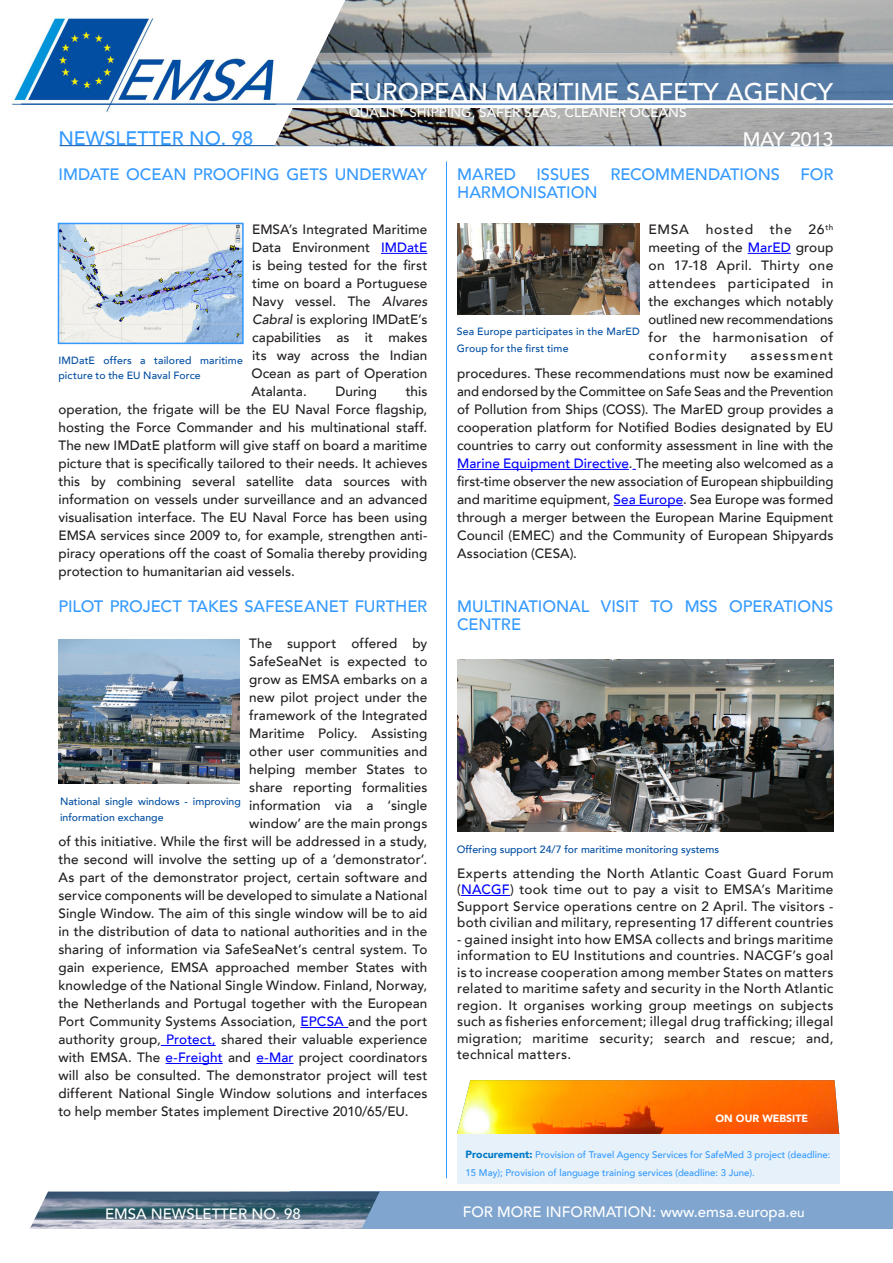
<style>
.page{position:relative;width:893px;height:1263px;background:#fff}
.page>*{position:absolute;margin:0;border:0;box-sizing:border-box;transform-origin:0 0}
.t1{font:500 25.5px "Avenir LT";color:#fff}
.t2{font:500 19.5px "Avenir LT";color:#39f}
.t3{font:500 19.5px "Avenir LT";color:#fff}
.Heading{font:500 16.5px/18px "Avenir LT";letter-spacing:-.005em;color:#39f}
.t4{font:500 15px "Avenir LT";color:#fff}
.Body{font:500 13.5px/18px "Avenir LT";letter-spacing:.01em;color:#231f20;text-align:justify}
.Heading-2{font:500 13.5px/16.5px "Avenir LT";letter-spacing:.025em;color:#231f20;text-align:justify}
.t5{font:500 13.5px "Avenir LT";color:#fff}
.t6{font:500 10.5px/16.5px "Avenir LT";color:#024ea2}
.t7{font:900 10.5px "Avenir LT";color:#fff}
.t8{font:500 9.6px/18px "Avenir LT";color:#39f}
.s1{color:#00f}
.s2{font-style:italic}
.s3{font-weight:900;font-size:10.5px;color:#0078c7}
.s4{font-size:13.5px}
</style>
<div class="page">
<hr style="left:446px;top:162px;width:1px;height:1016px;background:#39f">
<img style="left:11px;top:18px;width:263px;height:94px">
<hr style="left:60px;top:145px;width:833px;height:1px;background:#024ea2">
<img style="left:274px;top:0;width:619px;height:146px">
<hr style="left:21px;top:104px;width:872px;height:1px;background:#024ea2">
<svg style="left:285px;top:53px;width:608px;height:55px;background:#7492b2"></svg>
<img style="left:315px;top:53px;width:578px;height:9px">
<div style="left:290px;top:1191px;width:603px;height:38px;background:#80a6d0"></div>
<img style="left:30px;top:1191px;width:350px;height:38px">
<hr style="left:381px;top:253px;width:46px;height:1px;background:#00f">
<hr style="left:300px;top:1027px;width:48px;height:1px;background:#00f">
<hr style="left:161px;top:1045px;width:55px;height:1px;background:#00f">
<hr style="left:166px;top:1063px;width:57px;height:1px;background:#00f">
<hr style="left:256px;top:1063px;width:38px;height:1px;background:#00f">
<img style="left:457px;top:1080px;width:382px;height:54px">
<hr style="left:748px;top:253px;width:43px;height:1px;background:#00f">
<hr style="left:457px;top:469px;width:172px;height:1px;background:#00f">
<hr style="left:614px;top:505px;width:69px;height:1px;background:#00f">
<hr style="left:461px;top:895px;width:49px;height:1px;background:#00f">
<img style="left:457px;top:659px;width:376px;height:172px">
<div style="left:457px;top:1134px;width:382px;height:49px;background:#e6f1f9"></div>
<img style="left:61px;top:226px;width:180px;height:115px">
<div style="left:58px;top:223px;width:186px;height:121px;border:2px solid #39f"></div>
<img style="left:457px;top:223px;width:183px;height:91px">
<img style="left:59px;top:639px;width:181px;height:144px">
<h1 class="t1" style="left:349px;top:77px;width:486px">EUROPEAN MARITIME SAFETY AGENCY</h1>
<p class="t5" style="left:349px;top:105px;width:339px">QUALITY SHIPPING, SAFER SEAS, CLEANER OCEANS</p>
<p class="t2" style="left:58px;top:127px;width:196px">NEWSLETTER NO. 98</p>
<p class="t3" style="left:743px;top:128px;width:92px">MAY 2013</p>
<p class="Heading" style="left:457px;top:166px;width:378px">MARED ISSUES RECOMMENDATIONS FOR<br>HARMONISATION</p>
<p class="Body" style="left:648px;top:221px;width:187px">EMSA hosted the 26<sup>th </sup>meeting of the <span class="s1">MarED</span> group on 17-18 April. Thirty one attendees participated in the exchanges which notably outlined new recommendations for the harmonisation of conformity</p>
<p class="Heading" style="left:58px;top:166px;width:370px">IMDATE OCEAN PROOFING GETS UNDERWAY</p>
<p class="Body" style="left:251px;top:221px;width:177px">EMSA’s Integrated Maritime Data Environment <span class="s1">IMDatE </span>is being tested for the first time on board a Portuguese Navy vessel. The <span class="s2">Alvares Cabral</span> is exploring IMDatE’s capabilities as it makes its way across the Indian Ocean as part of Operation Atalanta.</p>
<p class="t6" style="left:457px;top:324px;width:185px">Sea Europe participates in the MarED<br>Group for the first time</p>
<p class="Body" style="left:457px;top:347px;width:378px;text-indent:293px">assessment procedures. These recommendations must now be examined and endorsed by the Committee on Safe Seas and the Prevention of Pollution from Ships (COSS). The MarED group provides a cooperation platform for Notified Bodies designated by EU countries to carry out conformity assessment in line with the <span class="s1">Marine Equipment Directive</span>. The meeting also welcomed as a first-time observer the new association of European shipbuilding and maritime equipment, <span class="s1">Sea Europe</span>. Sea Europe was formed through a merger between the European Marine Equipment Council (EMEC) and the Community of European Shipyards Association (CESA).</p>
<p class="Heading" style="left:457px;top:598px;width:378px">MULTINATIONAL VISIT TO MSS OPERATIONS<br>CENTRE</p>
<p class="t6" style="left:58px;top:353px;width:186px;line-height:15px">IMDatE offers a tailored maritime picture to the EU Naval Force</p>
<p class="Body" style="left:58px;top:383px;width:370px;text-indent:347px">this operation, the frigate will be the EU Naval Force flagship, hosting the Force Commander and his multinational staff.<br>The new IMDatE platform will give staff on board a maritime picture that is specifically tailored to their needs. It achieves this by combining several satellite data sources with information on vessels under surveillance and an advanced visualisation interface. The EU Naval Force has been using EMSA services since 2009 to, for example, strengthen anti&shy;piracy operations off the coast of Somalia thereby providing protection to humanitarian aid vessels.</p>
<p class="Heading" style="left:58px;top:598px;width:370px">PILOT PROJECT TAKES SAFESEANET FURTHER</p>
<p class="Body" style="left:249px;top:635px;width:180px">The support offered by</p>
<p class="Body" style="left:249px;top:653px;width:180px">SafeSeaNet is expected to</p>
<p class="Body" style="left:249px;top:671px;width:180px">grow as EMSA embarks on a</p>
<p class="Body" style="left:249px;top:689px;width:180px">new pilot project under the</p>
<p class="Body" style="left:249px;top:707px;width:180px">framework of the Integrated</p>
<p class="Body" style="left:249px;top:725px;width:180px">Maritime Policy. Assisting</p>
<p class="Body" style="left:249px;top:743px;width:180px">other user communities and</p>
<p class="Body" style="left:249px;top:761px;width:180px">helping member States to</p>
<p class="Body" style="left:249px;top:779px;width:180px">share reporting formalities</p>
<p class="Body" style="left:249px;top:797px;width:180px">information via a ‘single</p>
<p class="Body" style="left:249px;top:815px;width:180px">window’ are the main prongs</p>
<p class="Body" style="left:58px;top:833px;width:370px">of this initiative. While the first will be addressed in a study,</p>
<p class="Body" style="left:58px;top:851px;width:370px">the second will involve the setting up of a ‘demonstrator’.</p>
<p class="Body" style="left:58px;top:869px;width:370px">As part of the demonstrator project, certain software and</p>
<p class="Body" style="left:58px;top:887px;width:370px">service components will be developed to simulate a National</p>
<p class="Body" style="left:58px;top:905px;width:370px">Single Window. The aim of this single window will be to aid</p>
<p class="Body" style="left:58px;top:923px;width:370px">in the distribution of data to national authorities and in the</p>
<p class="Body" style="left:58px;top:941px;width:370px">sharing of information via SafeSeaNet’s central system. To</p>
<p class="Body" style="left:58px;top:959px;width:370px">gain experience, EMSA approached member States with</p>
<p class="Body" style="left:58px;top:977px;width:370px">knowledge of the National Single Window. Finland, Norway,</p>
<p class="Body" style="left:58px;top:995px;width:370px">the Netherlands and Portugal together with the European</p>
<p class="Body" style="left:58px;top:1013px;width:370px">Port Community Systems Association, <span class="s1">EPCSA</span> and the port</p>
<p class="Body" style="left:58px;top:1031px;width:370px">authority group, <span class="s1">Protect,</span> shared their valuable experience</p>
<p class="Body" style="left:58px;top:1049px;width:370px">with EMSA. The <span class="s1">e-Freight</span> and <span class="s1">e-Mar</span> project coordinators</p>
<p class="Body" style="left:58px;top:1067px;width:370px">will also be consulted. The demonstrator project will test</p>
<p class="Body" style="left:58px;top:1085px;width:370px">different National Single Window solutions and interfaces</p>
<p class="Body" style="left:58px;top:1103px;width:352px">to help member States implement Directive 2010/65/EU.</p>
<p class="Body" style="left:335px;top:383px;width:43px">During</p>
<p class="t6" style="left:60px;top:793px;width:182px">National single windows - improving information exchange</p>
<p class="t6" style="left:457px;top:841px;width:264px">Offering support 24/7 for maritime monitoring systems</p>
<p class="Heading-2" style="left:457px;top:865px;width:378px">Experts attending the North Atlantic Coast Guard Forum (<span class="s1">NACGF</span>) took time out to pay a visit to EMSA’s Maritime Support Service operations centre on 2 April. The visitors - both civilian and military, representing 17 different countries</p>
<p class="Heading-2" style="left:457px;top:931px;width:378px">- gained insight into how EMSA collects and brings maritime information to EU Institutions and countries. NACGF’s goal is to increase cooperation among member States on matters related to maritime safety and security in the North Atlantic region. It organises working group meetings on subjects such as fisheries enforcement; illegal drug trafficking; illegal migration; maritime security; search and rescue; and, technical matters.</p>
<p class="t7" style="left:716px;top:1112px;width:94px">ON OUR WEBSITE</p>
<p class="t8" style="left:466px;top:1145px;width:366px"><span class="s3">Procurement:</span> Provision of Travel Agency Services for SafeMed 3 project (deadline:<br>15 May); Provision of language training services (deadline: 3 June).</p>
<p class="t4" style="left:105px;top:1205px;width:197px">EMSA NEWSLETTER NO. 98</p>
<p class="t4" style="left:463px;top:1203px;width:343px">FOR MORE INFORMATION: www.emsa.europa.<span class="s4">eu</span></p>
</div>
